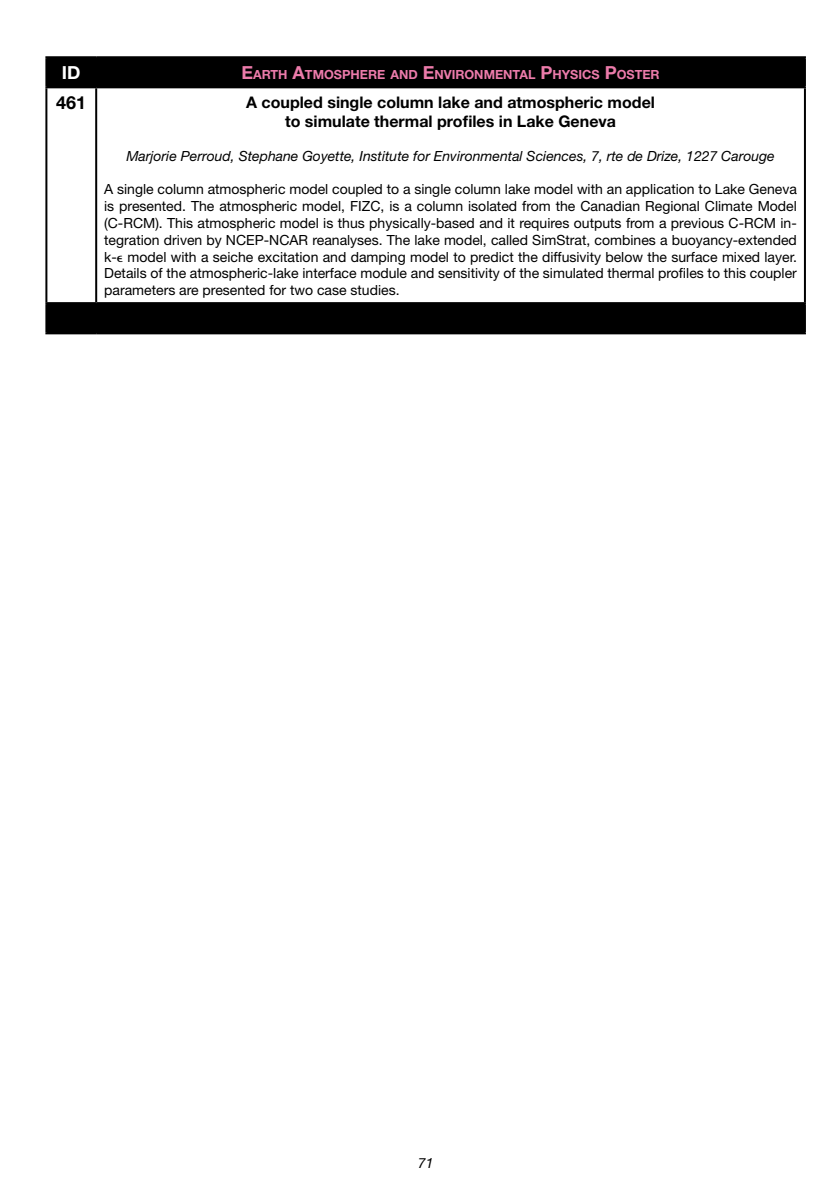
<style>
.page{position:relative;width:840px;height:1191px;background:#fff}
.page>*{position:absolute;margin:0;border:0;box-sizing:border-box;transform-origin:0 0}
.t1{font:700 18px "Helvetica Neue";color:#000}
.t2{font:700 18px "Helvetica Neue";color:#fff}
.t3{font:700 16px/19.2px "Helvetica Neue";color:#000;text-align:center}
.t4{font:14px/16.8px "Helvetica Neue";color:#000;text-align:justify}
.t5{font:italic 14px "Helvetica Neue";color:#000}
.t6{font:700 12.6px "Helvetica Neue";color:#ec7baa}
.s1{font-size:18px}
.s2{font-family:"Universal Greekwith Math Pi"}
</style>
<div class="page">
<svg style="left:47px;top:58px;width:756px;height:274px"></svg>
<hr style="left:45px;top:56px;width:51px;height:2px;background:#000">
<hr style="left:45px;top:58px;width:2px;height:28px;background:#000">
<hr style="left:96px;top:56px;width:709px;height:2px;background:#000">
<hr style="left:95px;top:58px;width:2px;height:28px;background:#000">
<hr style="left:803px;top:58px;width:2px;height:28px;background:#000">
<hr style="left:45px;top:86px;width:51px;height:2px;background:#000">
<hr style="left:45px;top:88px;width:2px;height:214px;background:#000">
<hr style="left:96px;top:86px;width:709px;height:2px;background:#000">
<hr style="left:95px;top:88px;width:2px;height:214px;background:#000">
<hr style="left:803px;top:88px;width:2px;height:214px;background:#000">
<hr style="left:45px;top:302px;width:51px;height:2px;background:#000">
<hr style="left:45px;top:304px;width:2px;height:28px;background:#000">
<hr style="left:96px;top:302px;width:709px;height:2px;background:#000">
<hr style="left:95px;top:304px;width:2px;height:28px;background:#000">
<hr style="left:803px;top:304px;width:2px;height:28px;background:#000">
<hr style="left:45px;top:332px;width:51px;height:2px;background:#000">
<hr style="left:96px;top:332px;width:709px;height:2px;background:#000">
<p class="t2" style="left:62px;top:62px;width:20px">ID</p>
<p class="t6" style="left:241px;top:67px;width:419px"><span class="s1">E</span>ARTH <span class="s1">A</span>TMOSPHERE AND <span class="s1">E</span>NVIRONMENTAL <span class="s1">P</span>HYSICS <span class="s1">P</span>OSTER</p>
<p class="t1" style="left:56px;top:92px;width:32px">461</p>
<p class="t3" style="left:246px;top:92px;width:410px">A coupled single column lake and atmospheric model to simulate thermal profiles in Lake Geneva</p>
<p class="t5" style="left:126px;top:147px;width:649px">Marjorie Perroud, Stephane Goyette, Institute for Environmental Sciences, 7, rte de Drize, 1227 Carouge</p>
<p class="t4" style="left:104px;top:181px;width:693px">A single column atmospheric model coupled to a single column lake model with an application to Lake Geneva is presented. The atmospheric model, FIZC, is a column isolated from the Canadian Regional Climate Model (C-RCM). This atmospheric model is thus physically-based and it requires outputs from a previous C-RCM in&shy;tegration driven by NCEP-NCAR reanalyses. The lake model, called SimStrat, combines a buoyancy-extended k-<span class="s2">e</span> model with a seiche excitation and damping model to predict the diffusivity below the surface mixed layer.<br>Details of the atmospheric-lake interface module and sensitivity of the simulated thermal profiles to this coupler parameters are presented for two case studies.</p>
<p class="t5" style="left:417px;top:1154px;width:17px">71</p>
</div>
